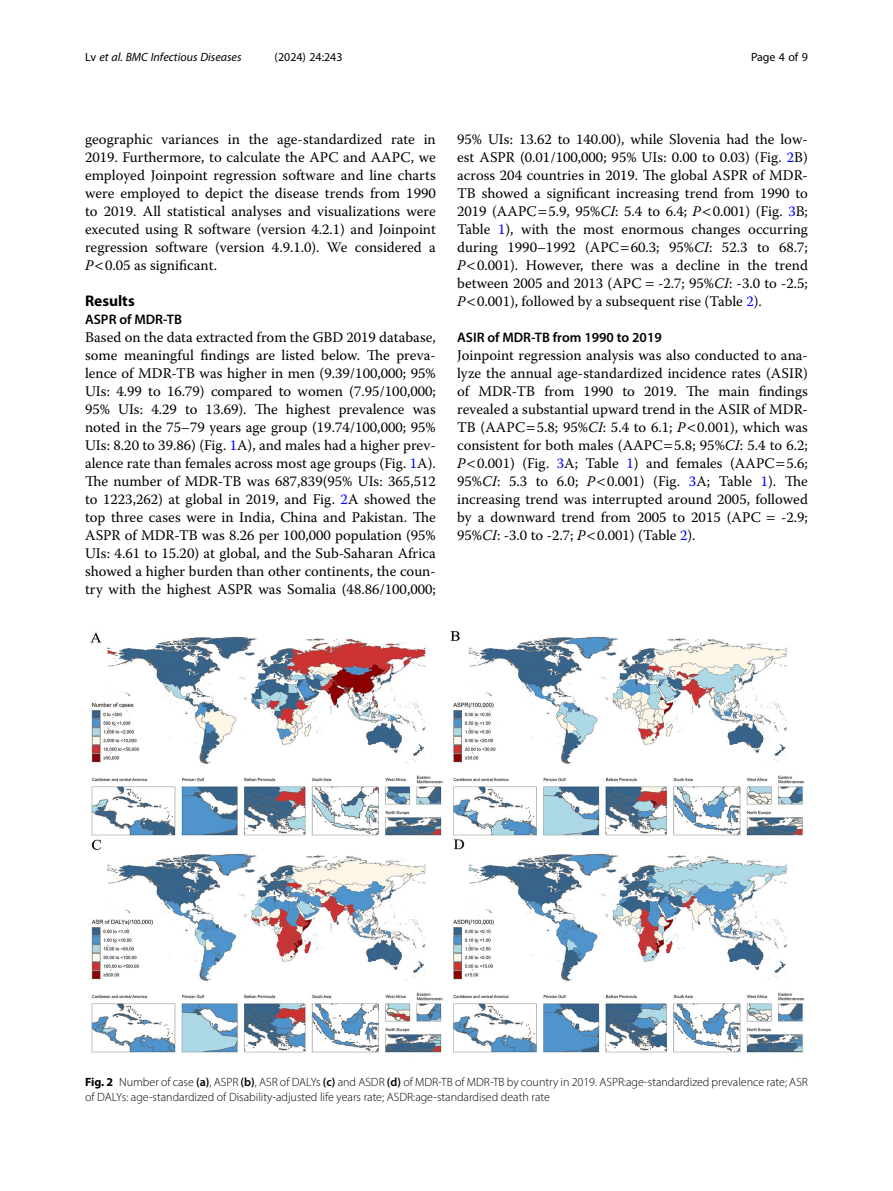
<style>
.page{position:relative;width:893px;height:1191px;background:#fff}
.page>*{position:absolute;margin:0;border:0;box-sizing:border-box;transform-origin:0 0}
.Head_1{font:700 15.45px "Myriad Pro";color:#000}
.Body_Text{font:14.7px/18px "Warnock Pro";color:#000;text-align:justify}
.Head_2{font:600 13.8px "Myriad Pro";color:#000}
.Head_2_After_1{font:600 13.8px "Myriad Pro";color:#000}
.Figure_Caption{font:300 12px/15px "Myriad Pro";color:#000}
.t1{font:italic 12px "Myriad Pro";color:#000}
.t2{font:12px "Myriad Pro";color:#000}
.s1{font-style:normal}
.s2{font-style:italic}
.s3{color:#00f}
.s4{font-weight:700}
.s5{font-weight:600}
</style>
<div class="page">
<img style="left:90px;top:631px;width:715px;height:422px">
<p class="t1" style="left:85px;top:50px;width:158px"><span class="s1">Lv</span> et al. BMC Infectious Diseases</p>
<p class="t2" style="left:275px;top:50px;width:70px">(2024) 24:243</p>
<p class="t2" style="left:751px;top:50px;width:58px">Page 4 of 9</p>
<p class="Body_Text" style="left:85px;top:130px;width:352px">geographic variances in the age-standardized rate in 2019. Furthermore, to calculate the APC and AAPC, we employed Joinpoint regression software and line charts were employed to depict the disease trends from 1990 to 2019. All statistical analyses and visualizations were executed using R software (version 4.2.1) and Joinpoint regression software (version 4.9.1.0). We considered a <span class="s2">P</span> 0.05 as significant.</p>
<p class="Head_1" style="left:85px;top:291px;width:51px">Results</p>
<p class="Head_2_After_1" style="left:85px;top:311px;width:98px">ASPR of MDR-TB</p>
<p class="Body_Text" style="left:85px;top:328px;width:352px">Based on the data extracted from the GBD 2019 database, some meaningful findings are listed below. The preva&shy;lence of MDR-TB was higher in men (9.39/100,000; 95% UIs: 4.99 to 16.79) compared to women (7.95/100,000; 95% UIs: 4.29 to 13.69). The highest prevalence was noted in the 75–79 years age group (19.74/100,000; 95% UIs: 8.20 to 39.86) (Fig. <span class="s3">1</span>A), and males had a higher prev&shy;alence rate than females across most age groups (Fig. <span class="s3">1</span>A).<br>The number of MDR-TB was 687,839(95% UIs: 365,512 to 1223,262) at global in 2019, and Fig. <span class="s3">2</span>A showed the top three cases were in India, China and Pakistan. The ASPR of MDR-TB was 8.26 per 100,000 population (95% UIs: 4.61 to 15.20) at global, and the Sub-Saharan Africa showed a higher burden than other continents, the coun&shy;try with the highest ASPR was Somalia (48.86/100,000;</p>
<p class="Body_Text" style="left:457px;top:130px;width:352px">95% UIs: 13.62 to 140.00), while Slovenia had the low&shy;est ASPR (0.01/100,000; 95% UIs: 0.00 to 0.03) (Fig. <span class="s3">2</span>B) across 204 countries in 2019. The global ASPR of MDR-TB showed a significant increasing trend from 1990 to 2019 (AAPC 5.9, 95%<span class="s2">CI</span>: 5.4 to 6.4; <span class="s2">P</span> 0.001) (Fig. <span class="s3">3</span>B; Table <span class="s3">1</span>), with the most enormous changes occurring during 1990–1992 (APC 60.3; 95%<span class="s2">CI</span>: 52.3 to 68.7; <span class="s2">P</span> 0.001). However, there was a decline in the trend between 2005 and 2013 (APC -2.7; 95%<span class="s2">CI</span>: -3.0 to -2.5; <span class="s2">P</span> 0.001), followed by a subsequent rise (Table <span class="s3">2</span>).</p>
<p class="Head_2" style="left:457px;top:329px;width:206px">ASIR of MDR-TB from 1990 to 2019</p>
<p class="Body_Text" style="left:457px;top:346px;width:352px">Joinpoint regression analysis was also conducted to ana&shy;lyze the annual age-standardized incidence rates (ASIR) of MDR-TB from 1990 to 2019. The main findings revealed a substantial upward trend in the ASIR of MDR-TB (AAPC 5.8; 95%<span class="s2">CI</span>: 5.4 to 6.1; <span class="s2">P</span> 0.001), which was consistent for both males (AAPC 5.8; 95%<span class="s2">CI</span>: 5.4 to 6.2; <span class="s2">P</span> 0.001) (Fig. <span class="s3">3</span>A; Table <span class="s3">1</span>) and females (AAPC 5.6; 95%<span class="s2">CI</span>: 5.3 to 6.0; <span class="s2">P</span> 0.001) (Fig. <span class="s3">3</span>A; Table <span class="s3">1</span>). The increasing trend was interrupted around 2005, followed by a downward trend from 2005 to 2015 (APC</p>
<p class="Body_Text" style="left:781px;top:508px;width:28px">-2.9;</p>
<p class="Body_Text" style="left:457px;top:526px;width:240px">95%<span class="s2">CI</span>: -3.0 to -2.7; <span class="s2">P</span> 0.001) (Table <span class="s3">2</span>).</p>
<p class="Figure_Caption" style="left:85px;top:1074px;width:724px"><span class="s4">Fig. 2</span> Number of case <span class="s5">(a)</span>, ASPR <span class="s5">(b)</span>, ASR of DALYs <span class="s5">(c)</span> and ASDR <span class="s5">(d)</span> of MDR-TB of MDR-TB by country in 2019. ASPR:age-standardized prevalence rate; ASR of DALYs: age-standardized of Disability-adjusted life years rate; ASDR:age-standardised death rate</p>
</div>
